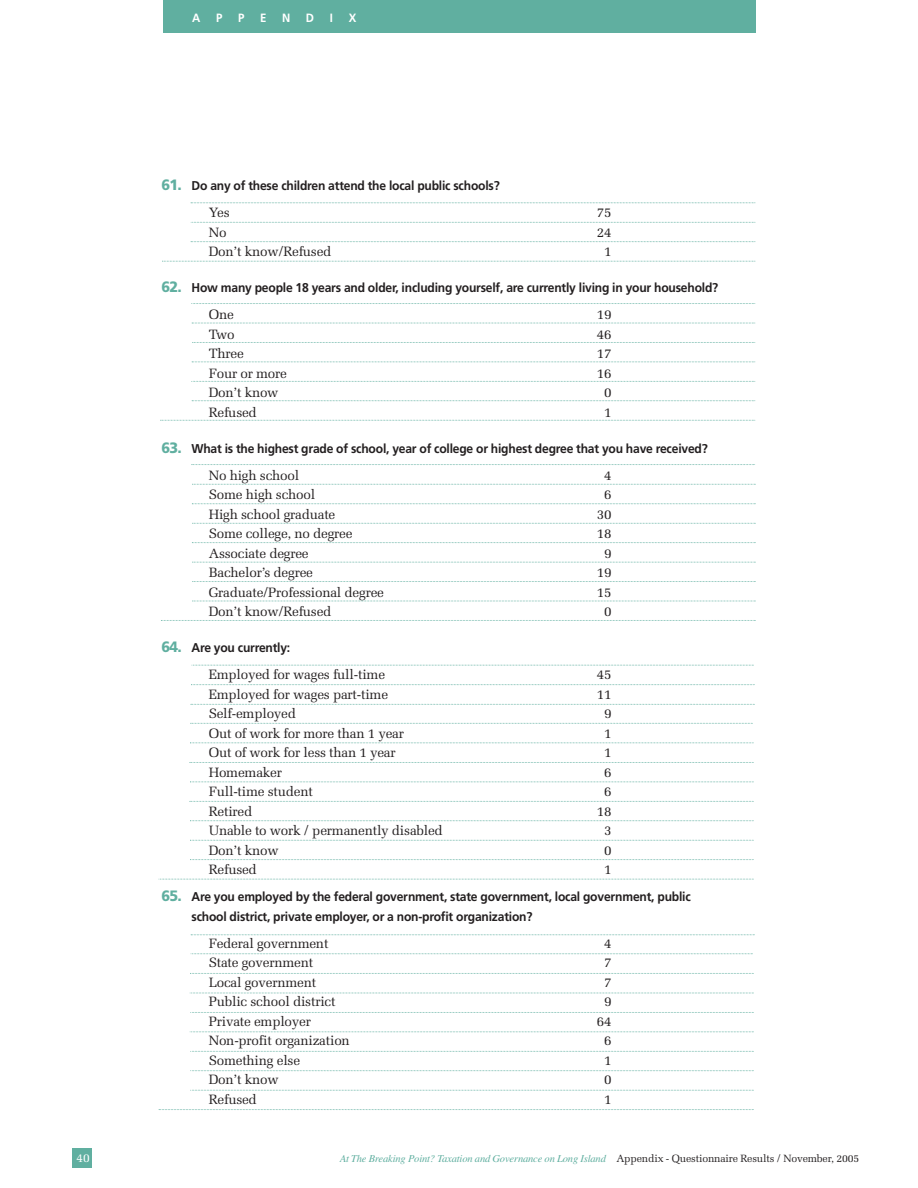
<style>
.page{position:relative;width:918px;height:1188px;background:#fff}
.page>*{position:absolute;margin:0;border:0;box-sizing:border-box;transform-origin:0 0}
.t1{font:13.5px "Melior";letter-spacing:-.015em;color:#231f20}
.t2{font:700 12.75px/19.5px "Frutiger";letter-spacing:-.015em;color:#231f20;scale:.95 1}
.t3{font:700 12px "Frutiger";color:#fff;scale:.95 1}
.t4{font:12px "Melior";color:#fff}
.t5{font:italic 10.5px "Times";letter-spacing:-.015em;color:#60afa0}
.s1{font-weight:900;font-size:15px;color:#60afa0}
.s2{font-family:"Melior";font-style:normal;color:#231f20}
</style>
<div class="page">
<div style="left:73px;top:1148px;width:19px;height:20px;background:#60afa0"></div>
<div style="left:163px;top:0;width:593px;height:33px;background:#60afa0"></div>
<svg style="left:190px;top:762px;width:564px;height:1px"></svg>
<svg style="left:190px;top:782px;width:564px;height:1px"></svg>
<svg style="left:190px;top:801px;width:564px;height:1px"></svg>
<svg style="left:190px;top:820px;width:564px;height:1px"></svg>
<svg style="left:190px;top:840px;width:564px;height:1px"></svg>
<svg style="left:190px;top:859px;width:564px;height:1px"></svg>
<svg style="left:159px;top:879px;width:595px;height:1px"></svg>
<svg style="left:190px;top:742px;width:564px;height:1px"></svg>
<svg style="left:191px;top:723px;width:562px;height:1px"></svg>
<svg style="left:191px;top:704px;width:564px;height:1px"></svg>
<svg style="left:191px;top:684px;width:564px;height:1px"></svg>
<svg style="left:192px;top:665px;width:562px;height:1px"></svg>
<svg style="left:190px;top:993px;width:564px;height:1px"></svg>
<svg style="left:190px;top:1012px;width:564px;height:1px"></svg>
<svg style="left:190px;top:1031px;width:564px;height:1px"></svg>
<svg style="left:190px;top:1051px;width:564px;height:1px"></svg>
<svg style="left:190px;top:1070px;width:564px;height:1px"></svg>
<svg style="left:190px;top:1090px;width:564px;height:1px"></svg>
<svg style="left:159px;top:1109px;width:595px;height:1px"></svg>
<svg style="left:190px;top:973px;width:564px;height:1px"></svg>
<svg style="left:191px;top:953px;width:562px;height:1px"></svg>
<svg style="left:191px;top:934px;width:564px;height:1px"></svg>
<svg style="left:191px;top:303px;width:564px;height:1px"></svg>
<svg style="left:192px;top:323px;width:563px;height:1px"></svg>
<svg style="left:192px;top:342px;width:563px;height:1px"></svg>
<svg style="left:192px;top:362px;width:563px;height:1px"></svg>
<svg style="left:191px;top:381px;width:564px;height:1px"></svg>
<svg style="left:192px;top:400px;width:563px;height:1px"></svg>
<svg style="left:160px;top:420px;width:595px;height:1px"></svg>
<svg style="left:192px;top:503px;width:564px;height:1px"></svg>
<svg style="left:192px;top:523px;width:564px;height:1px"></svg>
<svg style="left:192px;top:542px;width:564px;height:1px"></svg>
<svg style="left:192px;top:562px;width:564px;height:1px"></svg>
<svg style="left:192px;top:581px;width:564px;height:1px"></svg>
<svg style="left:192px;top:601px;width:564px;height:1px"></svg>
<svg style="left:161px;top:620px;width:595px;height:1px"></svg>
<svg style="left:192px;top:484px;width:564px;height:1px"></svg>
<svg style="left:192px;top:464px;width:563px;height:1px"></svg>
<svg style="left:191px;top:202px;width:565px;height:1px"></svg>
<svg style="left:191px;top:222px;width:565px;height:1px"></svg>
<svg style="left:191px;top:241px;width:565px;height:1px"></svg>
<svg style="left:162px;top:261px;width:594px;height:1px"></svg>
<p class="t3" style="left:192px;top:13px;width:10px">A</p>
<p class="t3" style="left:216px;top:13px;width:8px">P</p>
<p class="t3" style="left:238px;top:13px;width:8px">P</p>
<p class="t3" style="left:260px;top:13px;width:8px">E</p>
<p class="t3" style="left:282px;top:13px;width:10px">N</p>
<p class="t3" style="left:306px;top:13px;width:10px">D</p>
<p class="t3" style="left:330px;top:13px;width:5px">I</p>
<p class="t3" style="left:349px;top:13px;width:10px">X</p>
<p class="t2" style="left:162px;top:177px;width:358px"><span class="s1">61.</span> Do any of these children attend the local public schools?</p>
<p class="t1" style="left:209px;top:207px;width:23px">Yes</p>
<p class="t1" style="left:597px;top:207px;width:16px">75</p>
<p class="t1" style="left:209px;top:227px;width:19px">No</p>
<p class="t1" style="left:597px;top:227px;width:16px">24</p>
<p class="t1" style="left:209px;top:246px;width:124px">Don’t know/Refused</p>
<p class="t1" style="left:604px;top:246px;width:9px">1</p>
<p class="t2" style="left:162px;top:279px;width:588px"><span class="s1">62.</span> How many people 18 years and older, including yourself, are currently living in your household?</p>
<p class="t1" style="left:209px;top:309px;width:27px">One</p>
<p class="t1" style="left:597px;top:309px;width:16px">19</p>
<p class="t1" style="left:209px;top:329px;width:27px">Two</p>
<p class="t1" style="left:597px;top:329px;width:16px">46</p>
<p class="t1" style="left:209px;top:348px;width:37px">Three</p>
<p class="t1" style="left:597px;top:348px;width:16px">17</p>
<p class="t1" style="left:209px;top:368px;width:80px">Four or more</p>
<p class="t1" style="left:597px;top:368px;width:16px">16</p>
<p class="t1" style="left:209px;top:387px;width:71px">Don’t know</p>
<p class="t1" style="left:604px;top:387px;width:9px">0</p>
<p class="t1" style="left:209px;top:407px;width:50px">Refused</p>
<p class="t1" style="left:604px;top:407px;width:9px">1</p>
<p class="t2" style="left:162px;top:439px;width:577px"><span class="s1">63.</span> What is the highest grade of school, year of college or highest degree that you have received?</p>
<p class="t1" style="left:209px;top:470px;width:92px">No high school</p>
<p class="t1" style="left:604px;top:470px;width:9px">4</p>
<p class="t1" style="left:209px;top:489px;width:108px">Some high school</p>
<p class="t1" style="left:604px;top:489px;width:9px">6</p>
<p class="t1" style="left:209px;top:509px;width:128px">High school graduate</p>
<p class="t1" style="left:597px;top:509px;width:16px">30</p>
<p class="t1" style="left:209px;top:528px;width:145px">Some college, no degree</p>
<p class="t1" style="left:597px;top:528px;width:16px">18</p>
<p class="t1" style="left:209px;top:548px;width:101px">Associate degree</p>
<p class="t1" style="left:604px;top:548px;width:9px">9</p>
<p class="t1" style="left:209px;top:567px;width:106px">Bachelor’s degree</p>
<p class="t1" style="left:597px;top:567px;width:16px">19</p>
<p class="t1" style="left:209px;top:587px;width:177px">Graduate/Professional degree</p>
<p class="t1" style="left:597px;top:587px;width:16px">15</p>
<p class="t1" style="left:209px;top:606px;width:124px">Don’t know/Refused</p>
<p class="t1" style="left:604px;top:606px;width:9px">0</p>
<p class="t2" style="left:162px;top:639px;width:137px"><span class="s1">64.</span> Are you currently:</p>
<p class="t1" style="left:209px;top:669px;width:178px">Employed for wages full-time</p>
<p class="t1" style="left:597px;top:669px;width:16px">45</p>
<p class="t1" style="left:209px;top:689px;width:181px">Employed for wages part-time</p>
<p class="t1" style="left:597px;top:689px;width:16px">11</p>
<p class="t1" style="left:209px;top:708px;width:89px">Self-employed</p>
<p class="t1" style="left:604px;top:708px;width:9px">9</p>
<p class="t1" style="left:209px;top:728px;width:197px">Out of work for more than 1 year</p>
<p class="t1" style="left:604px;top:728px;width:9px">1</p>
<p class="t1" style="left:209px;top:747px;width:188px">Out of work for less than 1 year</p>
<p class="t1" style="left:604px;top:747px;width:9px">1</p>
<p class="t1" style="left:209px;top:767px;width:75px">Homemaker</p>
<p class="t1" style="left:604px;top:767px;width:9px">6</p>
<p class="t1" style="left:209px;top:786px;width:106px">Full-time student</p>
<p class="t1" style="left:604px;top:786px;width:9px">6</p>
<p class="t1" style="left:209px;top:806px;width:45px">Retired</p>
<p class="t1" style="left:597px;top:806px;width:16px">18</p>
<p class="t1" style="left:209px;top:825px;width:236px">Unable to work / permanently disabled</p>
<p class="t1" style="left:604px;top:825px;width:9px">3</p>
<p class="t1" style="left:209px;top:845px;width:71px">Don’t know</p>
<p class="t1" style="left:604px;top:845px;width:9px">0</p>
<p class="t1" style="left:209px;top:864px;width:50px">Refused</p>
<p class="t1" style="left:604px;top:864px;width:9px">1</p>
<p class="t2" style="left:192px;top:888px;width:527px;text-indent:-30px"><span class="s1">65.</span> Are you employed by the federal government, state government, local government, public school district, private employer, or a non-profit organization?</p>
<p class="t1" style="left:209px;top:938px;width:121px">Federal government</p>
<p class="t1" style="left:604px;top:938px;width:9px">4</p>
<p class="t1" style="left:209px;top:957px;width:106px">State government</p>
<p class="t1" style="left:604px;top:957px;width:9px">7</p>
<p class="t1" style="left:209px;top:977px;width:109px">Local government</p>
<p class="t1" style="left:604px;top:977px;width:9px">7</p>
<p class="t1" style="left:209px;top:996px;width:128px">Public school district</p>
<p class="t1" style="left:604px;top:996px;width:9px">9</p>
<p class="t1" style="left:209px;top:1016px;width:104px">Private employer</p>
<p class="t1" style="left:597px;top:1016px;width:16px">64</p>
<p class="t1" style="left:209px;top:1035px;width:143px">Non-profit organization</p>
<p class="t1" style="left:604px;top:1035px;width:9px">6</p>
<p class="t1" style="left:209px;top:1055px;width:93px">Something else</p>
<p class="t1" style="left:604px;top:1055px;width:9px">1</p>
<p class="t1" style="left:209px;top:1074px;width:71px">Don’t know</p>
<p class="t1" style="left:604px;top:1074px;width:9px">0</p>
<p class="t1" style="left:209px;top:1094px;width:50px">Refused</p>
<p class="t1" style="left:604px;top:1094px;width:9px">1</p>
<p class="t4" style="left:77px;top:1153px;width:15px">40</p>
<p class="t5" style="left:340px;top:1155px;width:521px">At The Breaking Point? Taxation and Governance on Long Island <span class="s2">Appendix - Questionnaire Results / November, 2005</span></p>
</div>
